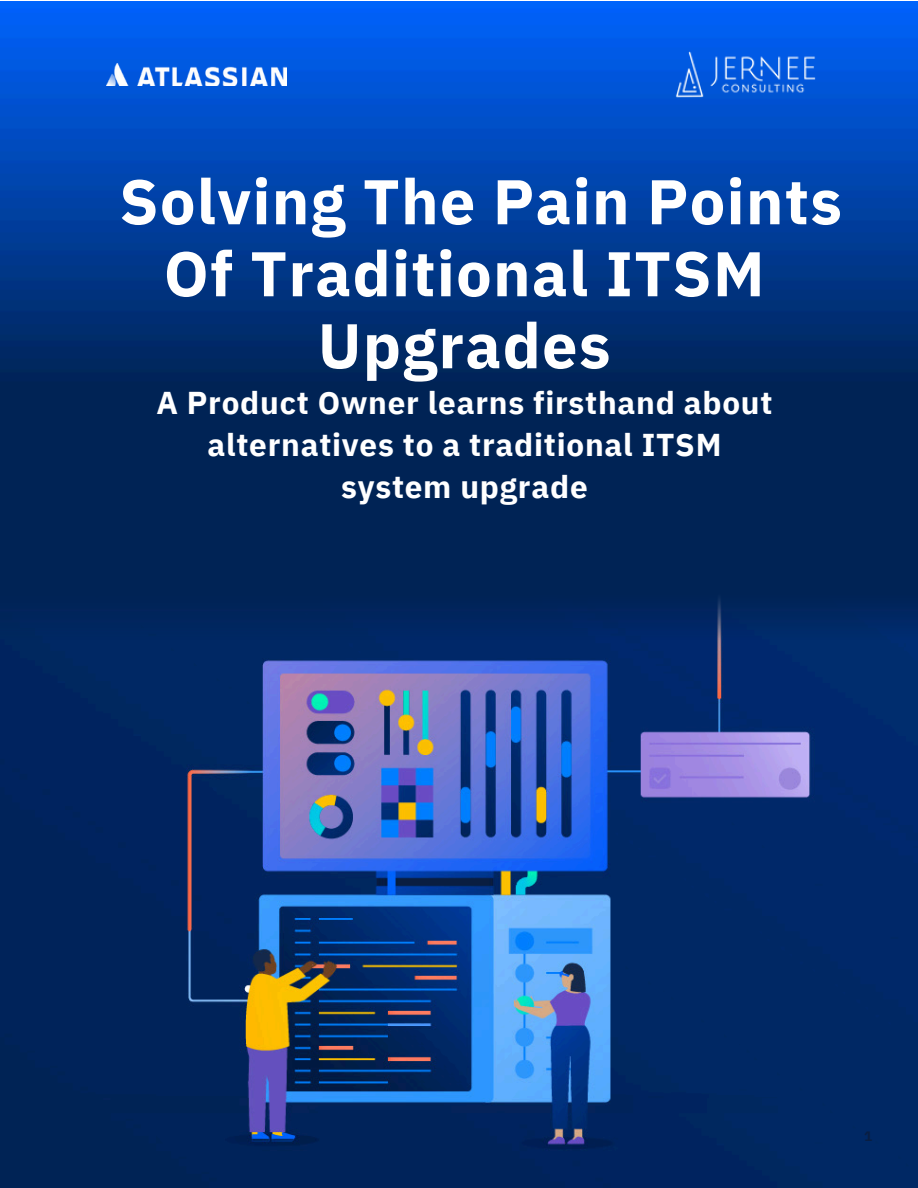
<style>
.page{position:relative;width:918px;height:1188px;background:#fff}
.page>*{position:absolute;margin:0;border:0;box-sizing:border-box;transform-origin:0 0}
.t1{font:700 63px/72px "IBM Plex Sans";letter-spacing:.02em;color:#fff;text-align:center}
.t2{font:700 31.5px/41.7px "IBM Plex Sans";letter-spacing:.025em;color:#fff;text-align:center}
.t3{font:700 13.5px "IBM Plex Sans";color:#091e42}
</style>
<div class="page">
<img style="left:0;top:639px;width:918px;height:549px">
<img style="left:0;top:1px;width:918px;height:638px">
<img style="left:106px;top:64px;width:180px;height:21px">
<img style="left:665px;top:38px;width:162px;height:74px">
<p class="t1" style="left:119px;top:165px;width:724px">Solving The Pain Points<br>Of Traditional ITSM<br>Upgrades</p>
<p class="t2" style="left:156px;top:382px;width:618px">A Product Owner learns firsthand about alternatives to a traditional ITSM system upgrade</p>
<p class="t3" style="left:864px;top:1127px;width:10px">1</p>
</div>
